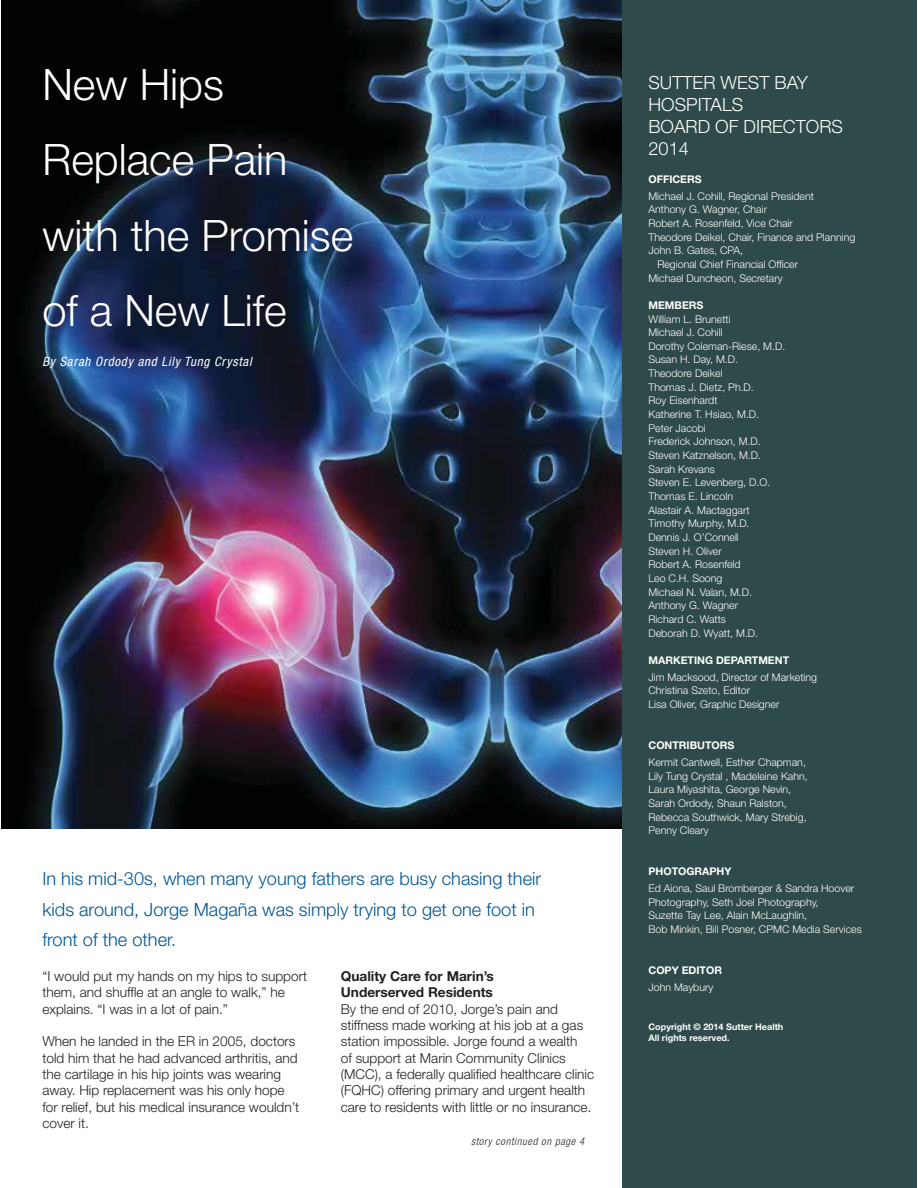
<style>
.page{position:relative;width:918px;height:1188px;background:#fff}
.page>*{position:absolute;margin:0;border:0;box-sizing:border-box;transform-origin:0 0}
.t1{font:300 43.35px/75.4px "Helvetica Neue LT Std";color:#fff}
.t2{font:300 18.15px/30.3px "Helvetica Neue LT Std";color:#005695}
.t3{font:300 18.15px/21.9px "Helvetica Neue LT Std";color:#fff}
.t4{font:300 13.65px/16.4px "Helvetica Neue LT Std";color:#231f20}
.t5{font:700 13.65px/16.4px "Helvetica Neue LT Std";color:#231f20}
.t6{font:italic condensed 12.9px "Helvetica Neue LT Std";letter-spacing:.06em;color:#fff}
.t7{font:300 10.65px/13.6px "Helvetica Neue LT Std";color:#fff}
.t8{font:700 10.65px "Helvetica Neue LT Std";color:#fff}
.t9{font:italic 300 condensed 10.65px "Helvetica Neue LT Std";letter-spacing:.06em;color:#231f20}
.t10{font:700 9.15px/10.9px "Helvetica Neue LT Std";color:#fff}
</style>
<div class="page">
<img style="left:1px;top:0;width:621px;height:829px">
<div style="left:622px;top:0;width:295px;height:1188px;background:#2e4a4b"></div>
<h1 class="t1" style="left:42px;top:51px;width:312px">New Hips<br>Replace Pain with the Promise of a New Life</h1>
<p class="t6" style="left:42px;top:357px;width:211px">By Sarah Ordody and Lily Tung Crystal</p>
<h2 class="t2" style="left:42px;top:865px;width:500px">In his mid-30s, when many young fathers are busy chasing their kids around, Jorge Magaña was simply trying to get one foot in front of the other.</h2>
<p class="t4" style="left:42px;top:969px;width:266px">“I would put my hands on my hips to support them, and shuffle at an angle to walk,” he explains. “I was in a lot of pain.”</p>
<p class="t4" style="left:42px;top:1035px;width:258px">When he landed in the ER in 2005, doctors told him that he had advanced arthritis, and the cartilage in his hip joints was wearing away. Hip replacement was his only hope for relief, but his medical insurance wouldn’t cover it.</p>
<p class="t5" style="left:341px;top:969px;width:155px">Quality Care for Marin’s<br>Underserved Residents</p>
<p class="t4" style="left:341px;top:1002px;width:255px">By the end of 2010, Jorge’s pain and stiffness made working at his job at a gas station impossible. Jorge found a wealth<br>of support at Marin Community Clinics (MCC), a federally qualified healthcare clinic (FQHC) offering primary and urgent health care to residents with little or no insurance.</p>
<p class="t9" style="left:471px;top:1137px;width:115px">story continued on page 4</p>
<h2 class="t3" style="left:648px;top:73px;width:196px">SUTTER WEST BAY<br>HOSPITALS<br>BOARD OF DIRECTORS<br>2014</h2>
<p class="t8" style="left:648px;top:175px;width:55px">OFFICERS</p>
<p class="t7" style="left:648px;top:190px;width:167px">Michael J. Cohill, Regional President</p>
<p class="t7" style="left:648px;top:204px;width:120px">Anthony G. Wagner, Chair</p>
<p class="t7" style="left:648px;top:217px;width:146px">Robert A. Rosenfeld, Vice Chair</p>
<p class="t7" style="left:648px;top:231px;width:208px">Theodore Deikel, Chair, Finance and Planning</p>
<p class="t7" style="left:648px;top:245px;width:96px">John B. Gates, CPA,</p>
<p class="t7" style="left:657px;top:258px;width:142px">Regional Chief Financial Officer</p>
<p class="t7" style="left:648px;top:272px;width:136px">Michael Duncheon, Secretary</p>
<p class="t8" style="left:648px;top:301px;width:57px">MEMBERS</p>
<p class="t7" style="left:648px;top:313px;width:138px">William L. Brunetti<br>Michael J. Cohill<br>Dorothy Coleman-Riese, M.D.<br>Susan H. Day, M.D.<br>Theodore Deikel<br>Thomas J. Dietz, Ph.D.<br>Roy Eisenhardt<br>Katherine T. Hsiao, M.D.<br>Peter Jacobi<br>Frederick Johnson, M.D.<br>Steven Katznelson, M.D.<br>Sarah Krevans<br>Steven E. Levenberg, D.O.<br>Thomas E. Lincoln<br>Alastair A. Mactaggart<br>Timothy Murphy, M.D.<br>Dennis J. O’Connell<br>Steven H. Oliver<br>Robert A. Rosenfeld<br>Leo C.H. Soong<br>Michael N. Valan, M.D.<br>Anthony G. Wagner<br>Richard C. Watts<br>Deborah D. Wyatt, M.D.</p>
<p class="t8" style="left:648px;top:656px;width:142px">MARKETING DEPARTMENT</p>
<p class="t7" style="left:648px;top:671px;width:170px">Jim Macksood, Director of Marketing<br>Christina Szeto, Editor<br>Lisa Oliver, Graphic Designer</p>
<p class="t8" style="left:648px;top:741px;width:87px">CONTRIBUTORS</p>
<p class="t7" style="left:648px;top:756px;width:161px">Kermit Cantwell, Esther Chapman,<br>Lily Tung Crystal , Madeleine Kahn,<br>Laura Miyashita, George Nevin,<br>Sarah Ordody, Shaun Ralston,<br>Rebecca Southwick, Mary Strebig,<br>Penny Cleary</p>
<p class="t8" style="left:648px;top:868px;width:84px">PHOTOGRAPHY</p>
<p class="t7" style="left:648px;top:882px;width:215px">Ed Aiona, Saul Bromberger &amp; Sandra Hoover Photography, Seth Joel Photography,<br>Suzette Tay Lee, Alain McLaughlin,<br>Bob Minkin, Bill Posner, CPMC Media Services</p>
<p class="t8" style="left:648px;top:966px;width:75px">COPY EDITOR</p>
<p class="t7" style="left:648px;top:981px;width:66px">John Maybury</p>
<p class="t10" style="left:648px;top:1022px;width:136px">Copyright © 2014 Sutter Health<br>All rights reserved.</p>
</div>
